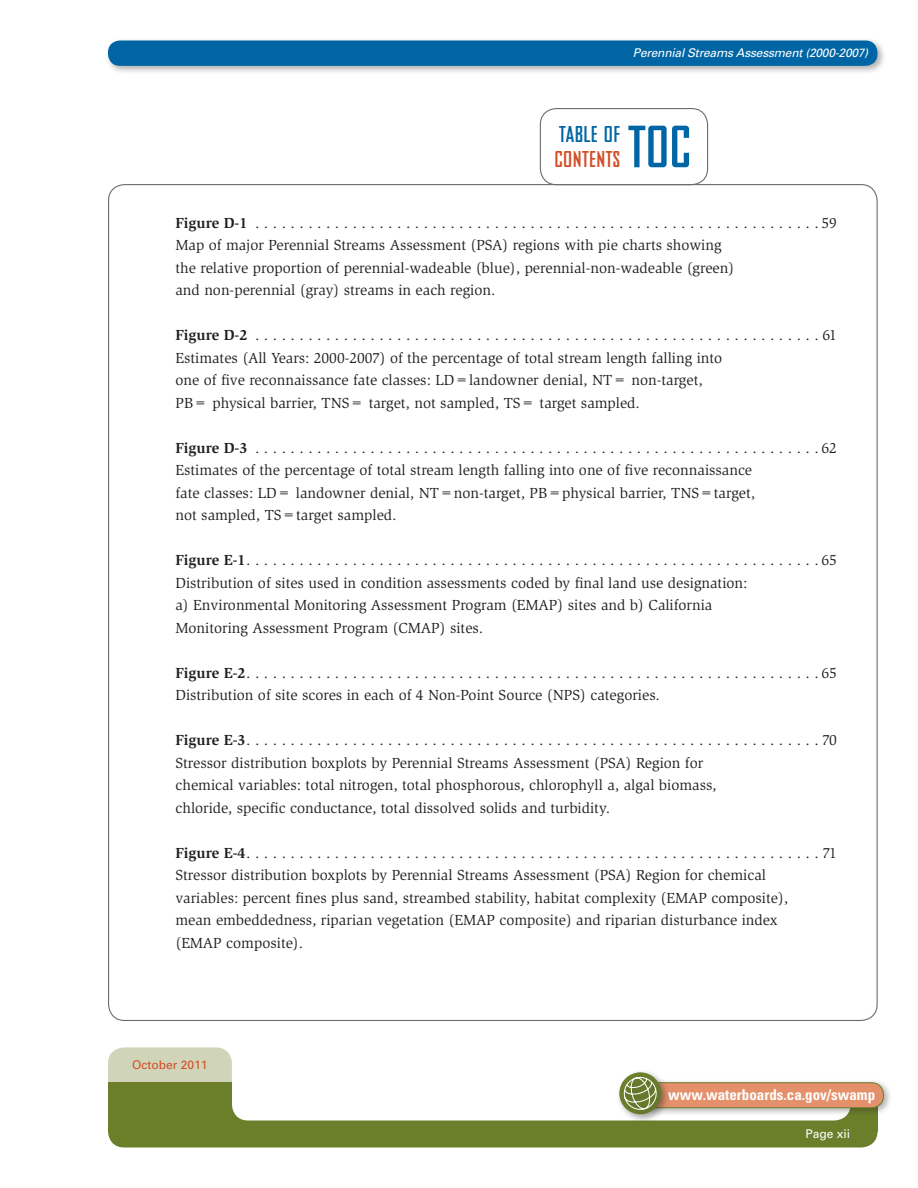
<style>
.page{position:relative;width:918px;height:1188px;background:#fff}
.page>*{position:absolute;margin:0;border:0;box-sizing:border-box;transform-origin:0 0}
.t1{font:700 54.45px "Bureau Agency";color:#0065a4}
.t2{font:700 21px "Bureau Agency";letter-spacing:.02em;color:#d34f29}
.t3{font:700 21px "Bureau Agency";letter-spacing:.02em;color:#0065a4}
.t4{font:15px/22.5px "Slimbach";color:#231f20}
.t5{font:700 condensed 15px "Univers";color:#fff}
.t6{font:italic 12px "Univers";letter-spacing:-.02em;color:#fff}
.t7{font:12px "Univers";color:#d34f29}
.t8{font:12px "Univers";color:#fff}
.s1{font-weight:700}
</style>
<div class="page">
<div style="left:108px;top:1047px;width:124px;height:54px;background:#d0d5b9;border-radius:16px"></div>
<div style="left:105px;top:37px;width:781px;height:37px;background:#231f20;opacity:.35"></div>
<div style="left:108px;top:41px;width:770px;height:25px;background:#0065a4;border-radius:12px"></div>
<div style="left:108px;top:1082px;width:770px;height:65px;background:#6b7f2a;border-radius:16px"></div>
<div style="left:232px;top:1042px;width:618px;height:78px;background:#fff;border-radius:16px"></div>
<div style="left:108px;top:1082px;width:124px;height:41px;background:#6b7f2a"></div>
<div style="left:637px;top:1079px;width:255px;height:38px;background:#231f20;opacity:.35"></div>
<div style="left:641px;top:1083px;width:243px;height:25px;background:#e3906b;border-radius:12px"></div>
<div style="left:640px;top:1082px;width:244px;height:26px;border:1px solid #6b7f2a;border-radius:12px"></div>
<div style="left:616px;top:1069px;width:54px;height:54px;background:#231f20;opacity:.35"></div>
<div style="left:619px;top:1073px;width:49px;height:48px;background:#231f20;opacity:.35"></div>
<svg style="left:624px;top:1076px;width:33px;height:34px"></svg>
<div style="left:540px;top:108px;width:168px;height:77px;border:1px solid #6c6d70;border-radius:16px"></div>
<p class="t6" style="left:633px;top:46px;width:237px">Perennial Streams Assessment (2000-2007)</p>
<h2 class="t3" style="left:559px;top:123px;width:62px">TABLE OF</h2>
<h2 class="t2" style="left:555px;top:148px;width:67px">CONTENTS</h2>
<h1 class="t1" style="left:628px;top:117px;width:64px">TOC</h1>
<p class="t4" style="left:176px;top:211px;width:560px"><span class="s1">Figure D-1<br></span>Map of major Perennial Streams Assessment (PSA) regions with pie charts showing the relative proportion of perennial-wadeable (blue), perennial-non-wadeable (green) and non-perennial (gray) streams in each region.</p>
<p class="t4" style="left:176px;top:324px;width:548px"><span class="s1">Figure D-2<br></span>Estimates (All Years: 2000-2007) of the percentage of total stream length falling into one of five reconnaissance fate classes: LD=landowner denial, NT= non-target, PB= physical barrier, TNS= target, not sampled, TS= target sampled.</p>
<p class="t4" style="left:175px;top:436px;width:581px"><span class="s1">Figure D-3<br></span>Estimates of the percentage of total stream length falling into one of five reconnaissance fate classes: LD= landowner denial, NT=non-target, PB=physical barrier, TNS=target, not sampled, TS=target sampled.</p>
<p class="t4" style="left:255px;top:211px;width:583px">. . . . . . . . . . . . . . . . . . . . . . . . . . . . . . . . . . . . . . . . . . . . . . . . . . . . . . . . . . . . . . . .59</p>
<p class="t4" style="left:255px;top:324px;width:583px">. . . . . . . . . . . . . . . . . . . . . . . . . . . . . . . . . . . . . . . . . . . . . . . . . . . . . . . . . . . . . . . . 61</p>
<p class="t4" style="left:255px;top:436px;width:583px">. . . . . . . . . . . . . . . . . . . . . . . . . . . . . . . . . . . . . . . . . . . . . . . . . . . . . . . . . . . . . . . .62</p>
<p class="t4" style="left:176px;top:549px;width:663px"><span class="s1">Figure E-1</span>. . . . . . . . . . . . . . . . . . . . . . . . . . . . . . . . . . . . . . . . . . . . . . . . . . . . . . . . . . . . . . . . . 65</p>
<p class="t4" style="left:176px;top:571px;width:574px">Distribution of sites used in condition assessments coded by final land use designation: a) Environmental Monitoring Assessment Program (EMAP) sites and b) California<br>Monitoring Assessment Program (CMAP) sites.</p>
<p class="t4" style="left:176px;top:661px;width:663px"><span class="s1">Figure E-2</span>. . . . . . . . . . . . . . . . . . . . . . . . . . . . . . . . . . . . . . . . . . . . . . . . . . . . . . . . . . . . . . . . . 65</p>
<p class="t4" style="left:176px;top:684px;width:486px">Distribution of site scores in each of 4 Non-Point Source (NPS) categories.</p>
<p class="t4" style="left:176px;top:729px;width:663px"><span class="s1">Figure E-3</span>. . . . . . . . . . . . . . . . . . . . . . . . . . . . . . . . . . . . . . . . . . . . . . . . . . . . . . . . . . . . . . . . . 70</p>
<p class="t4" style="left:176px;top:751px;width:543px">Stressor distribution boxplots by Perennial Streams Assessment (PSA) Region for chemical variables: total nitrogen, total phosphorous, chlorophyll a, algal biomass, chloride, specific conductance, total dissolved solids and turbidity.</p>
<p class="t4" style="left:176px;top:841px;width:663px"><span class="s1">Figure E-4</span>. . . . . . . . . . . . . . . . . . . . . . . . . . . . . . . . . . . . . . . . . . . . . . . . . . . . . . . . . . . . . . . . . 71</p>
<p class="t4" style="left:176px;top:864px;width:614px">Stressor distribution boxplots by Perennial Streams Assessment (PSA) Region for chemical variables: percent fines plus sand, streambed stability, habitat complexity (EMAP composite), mean embeddedness, riparian vegetation (EMAP composite) and riparian disturbance index (EMAP composite).</p>
<p class="t7" style="left:132px;top:1057px;width:77px">October 2011</p>
<p class="t5" style="left:668px;top:1085px;width:208px">www.waterboards.ca.gov/swamp</p>
<p class="t8" style="left:805px;top:1127px;width:46px">Page xii</p>
</div>
